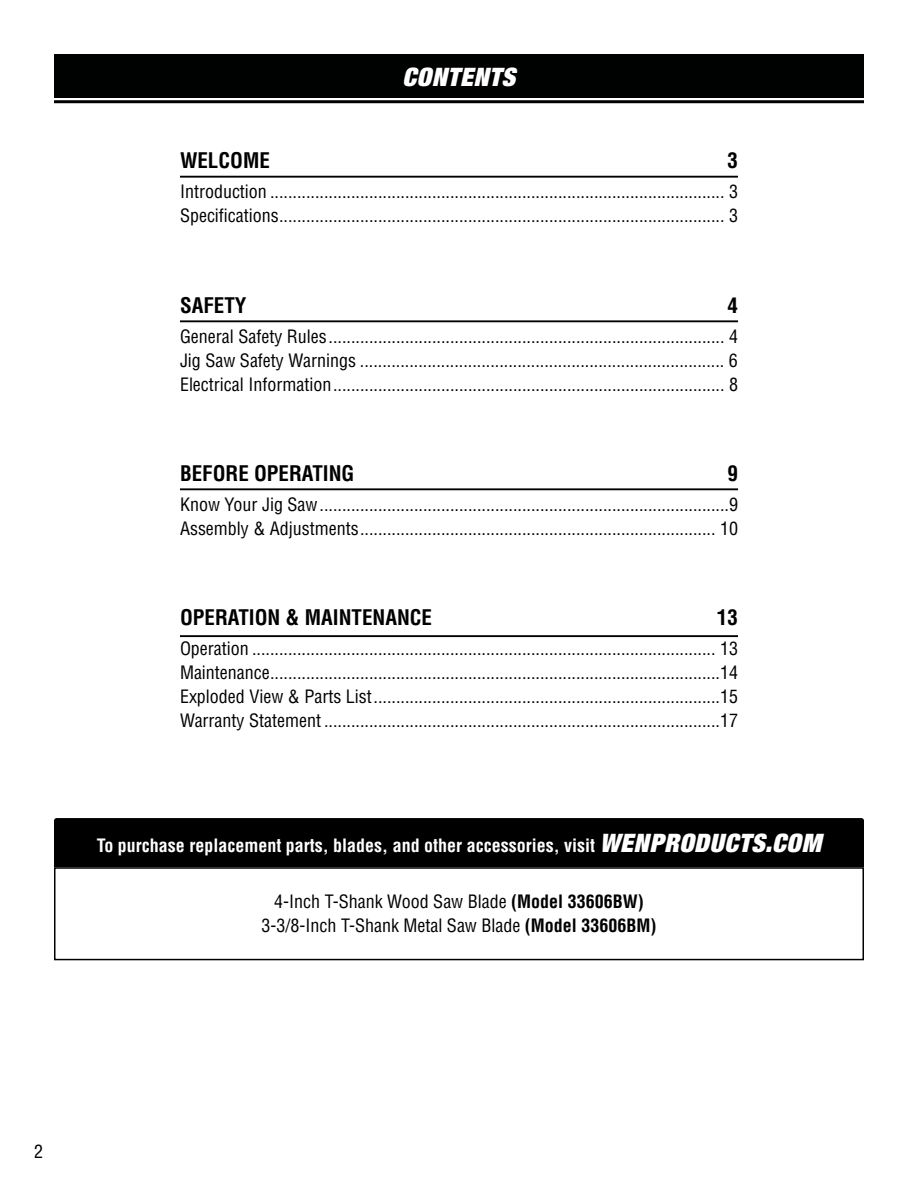
<style>
.page{position:relative;width:918px;height:1188px;background:#fff}
.page>*{position:absolute;margin:0;border:0;box-sizing:border-box;transform-origin:0 0}
.t1{font:italic 900 expanded 25.5px "Helvetica Neue";letter-spacing:.025em;color:#fff}
.t2{font:700 condensed 21px "Helvetica LT Std";color:#000}
.t3{font:condensed 18px/24px "Helvetica LT Std";color:#000}
.t4{font:700 condensed 18px "Helvetica LT Std";color:#fff}
.s1{font-family:"Helvetica Neue";font-weight:900;font-style:italic;font-stretch:expanded;font-size:25.5px}
.s2{font-weight:700}
</style>
<div class="page">
<div style="left:54px;top:54px;width:810px;height:44px;background:#000101"></div>
<hr style="left:54px;top:100px;width:810px;height:3px;background:#000">
<hr style="left:180px;top:176px;width:558px;height:2px;background:#000">
<hr style="left:180px;top:320px;width:558px;height:2px;background:#000">
<hr style="left:180px;top:488px;width:558px;height:2px;background:#000">
<hr style="left:180px;top:635px;width:558px;height:2px;background:#000">
<div style="left:54px;top:818px;width:810px;height:49px;background:#000"></div>
<div style="left:54px;top:867px;width:810px;height:93px;border:2px solid #000"></div>
<h1 class="t1" style="left:403px;top:61px;width:114px">CONTENTS</h1>
<p class="t2" style="left:180px;top:148px;width:91px">WELCOME</p>
<p class="t2" style="left:727px;top:148px;width:12px">3</p>
<p class="t3" style="left:180px;top:180px;width:559px">Introduction ..................................................................................................... 3<br>Specifications................................................................................................... 3</p>
<p class="t2" style="left:180px;top:292px;width:68px">SAFETY</p>
<p class="t2" style="left:727px;top:292px;width:12px">4</p>
<p class="t3" style="left:180px;top:325px;width:559px;text-align:justify">General Safety Rules........................................................................................ 4<br>Jig Saw Safety Warnings ................................................................................. 6<br>Electrical Information....................................................................................... 8</p>
<p class="t2" style="left:180px;top:460px;width:176px">BEFORE OPERATING</p>
<p class="t2" style="left:727px;top:460px;width:12px">9</p>
<p class="t3" style="left:180px;top:492px;width:559px">Know Your Jig Saw...........................................................................................9<br>Assembly &amp; Adjustments............................................................................... 10</p>
<p class="t2" style="left:180px;top:604px;width:254px">OPERATION &amp; MAINTENANCE</p>
<p class="t2" style="left:717px;top:604px;width:22px">13</p>
<p class="t3" style="left:180px;top:636px;width:559px;text-align:justify">Operation ....................................................................................................... 13<br>Maintenance....................................................................................................14<br>Exploded View &amp; Parts List.............................................................................15<br>Warranty Statement ........................................................................................17</p>
<p class="t4" style="left:97px;top:834px;width:726px">To purchase replacement parts, blades, and other accessories, visit <span class="s1">WENPRODUCTS.COM</span></p>
<p class="t3" style="left:262px;top:890px;width:396px;text-align:center">4-Inch T-Shank Wood Saw Blade <span class="s2">(Model 33606BW)<br></span>3-3/8-Inch T-Shank Metal Saw Blade <span class="s2">(Model 33606BM)</span></p>
<p class="t3" style="left:34px;top:1139px;width:10px">2</p>
</div>
